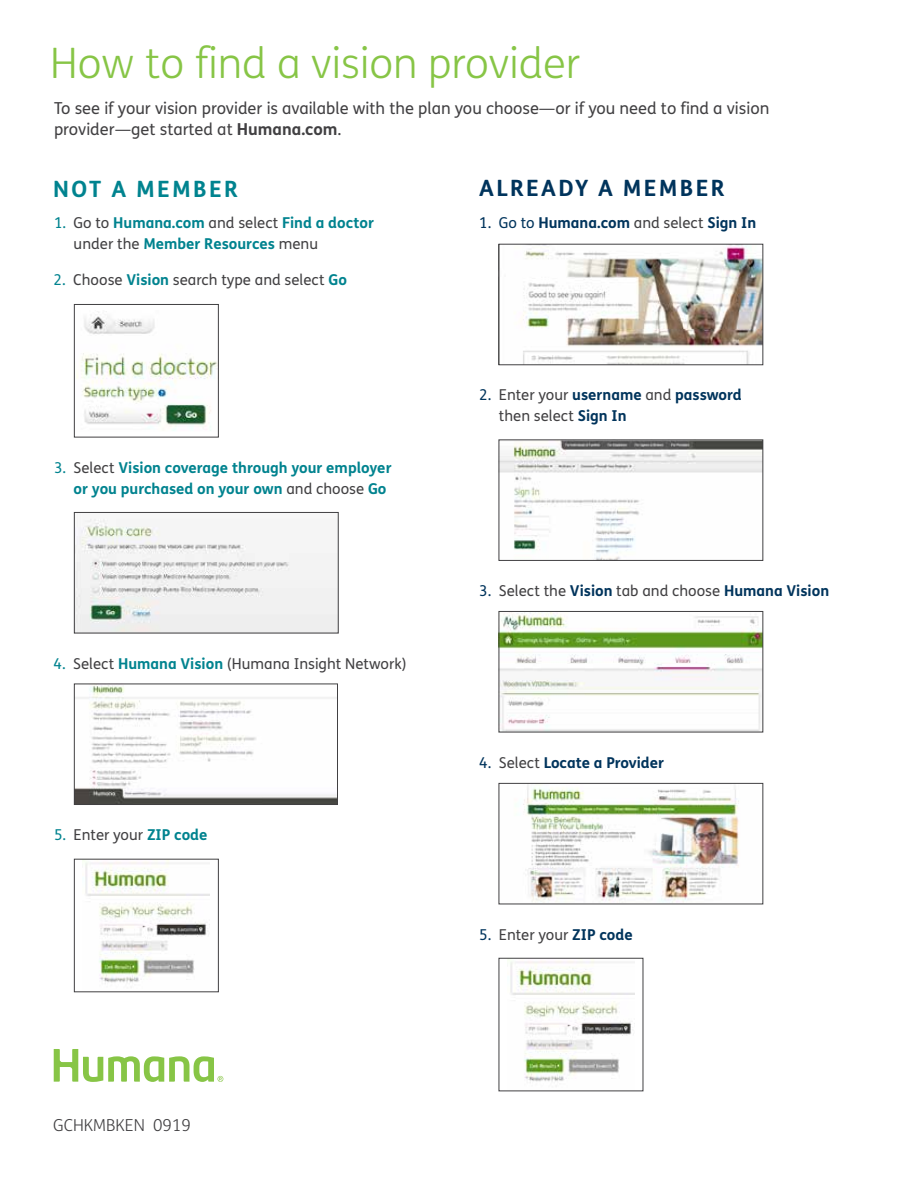
<style>
.page{position:relative;width:918px;height:1188px;background:#fff}
.page>*{position:absolute;margin:0;border:0;box-sizing:border-box;transform-origin:0 0}
.t1{font:300 42px "FS Humana";color:#87c546}
.t2{font:700 22.5px "FS Humana";letter-spacing:.1em;color:#00345c}
.t3{font:700 22.5px "FS Humana";letter-spacing:.1em;color:#00838f}
.t4{font:16.5px/21px "FS Humana";color:#414042}
.t5{font:300 16.5px "FS Humana";color:#414042}
.t6{font:15px/21px "FS Humana";color:#414042}
.t7{font:700 15px/21px "FS Humana";color:#00838f}
.t8{font:700 15px "FS Humana";color:#00345c}
.s1{font-weight:700}
.s2{font-weight:400}
.s3{font-weight:400;color:#414042}
.s4{color:#00838f}
.s5{font-weight:700;color:#00838f}
.s6{color:#00345c}
.s7{font-weight:700;color:#00345c}
</style>
<div class="page">
<svg style="left:54px;top:1049px;width:169px;height:33px"></svg>
<img style="left:76px;top:311px;width:141px;height:120px">
<div style="left:74px;top:304px;width:145px;height:133px;border:1px solid #414042"></div>
<img style="left:76px;top:518px;width:260px;height:113px">
<div style="left:74px;top:512px;width:264px;height:121px;border:1px solid #414042"></div>
<img style="left:76px;top:686px;width:260px;height:117px">
<div style="left:74px;top:684px;width:264px;height:121px;border:1px solid #414042"></div>
<img style="left:83px;top:861px;width:127px;height:123px">
<div style="left:74px;top:859px;width:145px;height:133px;border:1px solid #414042"></div>
<img style="left:523px;top:246px;width:238px;height:117px">
<div style="left:499px;top:244px;width:264px;height:121px;border:1px solid #414042"></div>
<img style="left:501px;top:442px;width:260px;height:117px">
<div style="left:499px;top:440px;width:264px;height:121px;border:1px solid #414042"></div>
<img style="left:501px;top:613px;width:260px;height:117px">
<div style="left:499px;top:611px;width:264px;height:121px;border:1px solid #414042"></div>
<img style="left:523px;top:785px;width:216px;height:117px">
<div style="left:499px;top:783px;width:264px;height:121px;border:1px solid #414042"></div>
<img style="left:507px;top:960px;width:127px;height:123px">
<h1 class="t1" style="left:50px;top:35px;width:532px">How to find a vision provider</h1>
<p class="t4" style="left:54px;top:98px;width:717px">To see if your vision provider is available with the plan you choose—or if you need to find a vision provider—get started at <span class="s1">Humana.com</span>.</p>
<h2 class="t3" style="left:53px;top:171px;width:186px">NOT A MEMBER</h2>
<p class="t7" style="left:74px;top:212px;width:302px;text-indent:-20px"><span class="s2">1.</span> <span class="s3">Go to</span> Humana.com <span class="s3">and select</span> Find a doctor <span class="s3">under the</span> Member Resources <span class="s3">menu</span></p>
<p class="t6" style="left:54px;top:269px;width:295px"><span class="s4">2.</span> Choose <span class="s5">Vision</span> search type and select <span class="s5">Go</span></p>
<p class="t7" style="left:74px;top:456px;width:319px;text-indent:-20px"><span class="s2">3.</span> <span class="s3">Select</span> Vision coverage through your employer or you purchased on your own <span class="s3">and choose</span> Go</p>
<p class="t6" style="left:54px;top:653px;width:355px"><span class="s4">4.</span> Select <span class="s5">Humana Vision</span> (Humana Insight Network)</p>
<p class="t6" style="left:54px;top:824px;width:155px"><span class="s4">5.</span> Enter your <span class="s5">ZIP code</span></p>
<p class="t5" style="left:53px;top:1114px;width:139px">GCHKMBKEN 0919</p>
<h2 class="t2" style="left:479px;top:170px;width:247px">ALREADY A MEMBER</h2>
<p class="t8" style="left:479px;top:211px;width:279px"><span class="s2">1. Go to</span> Humana.com <span class="s3">and select</span> Sign In</p>
<p class="t6" style="left:499px;top:384px;width:244px;text-indent:-20px"><span class="s6">2.</span> Enter your <span class="s7">username</span> and <span class="s7">password </span>then select <span class="s7">Sign In</span></p>
<p class="t6" style="left:479px;top:580px;width:351px"><span class="s6">3.</span> Select the <span class="s7">Vision</span> tab and choose <span class="s7">Humana Vision</span></p>
<p class="t8" style="left:479px;top:751px;width:186px"><span class="s2">4.</span> <span class="s3">Select</span> Locate a Provider</p>
<p class="t6" style="left:479px;top:924px;width:155px"><span class="s6">5.</span> Enter your <span class="s7">ZIP code</span></p>
</div>
